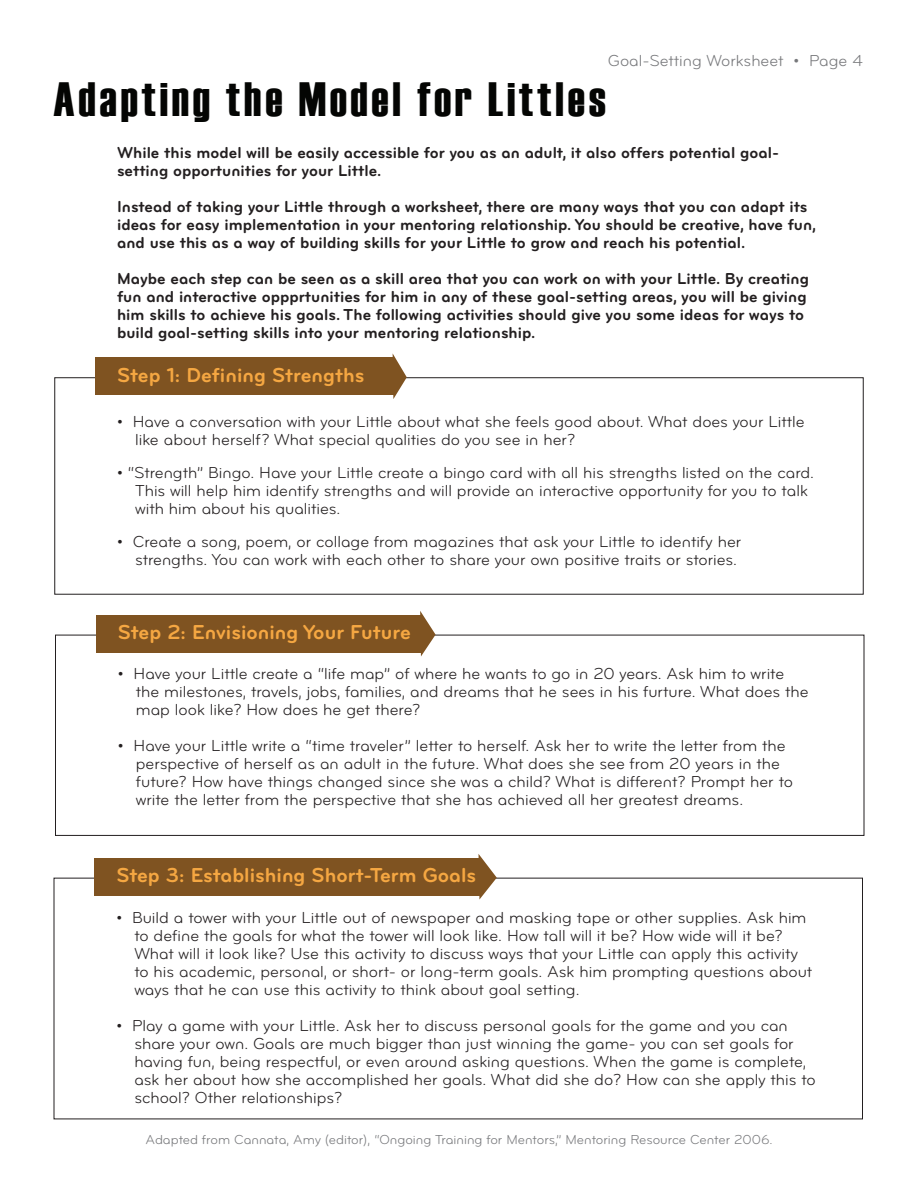
<style>
.page{position:relative;width:918px;height:1188px;background:#fff}
.page>*{position:absolute;margin:0;border:0;box-sizing:border-box;transform-origin:0 0}
.t1{font:48px "Haettenschweiler";letter-spacing:.08em;color:#040503}
.t2{font:21px "Bryant Pro Bold Alternate";color:#f5a742}
.t3{font:16.5px/18px "Bryant Pro Regular Alternate";color:#231f20}
.t4{font:16.5px/18px "Bryant Pro Bold Alternate";color:#231f20}
.t5{font:16.5px "Bryant Pro Regular Alternate";color:#77787b}
.t6{font:13.5px "Bryant Pro Regular Alternate";color:#77787b}
</style>
<div class="page">
<div style="left:95px;top:358px;width:299px;height:37px;background:#7f5321"></div>
<svg style="left:393px;top:354px;width:14px;height:45px"></svg>
<div style="left:55px;top:635px;width:809px;height:201px;border:1px solid #231f20"></div>
<div style="left:96px;top:615px;width:325px;height:37px;background:#7f5321"></div>
<svg style="left:420px;top:611px;width:16px;height:45px"></svg>
<div style="left:95px;top:858px;width:385px;height:37px;background:#7f5321"></div>
<svg style="left:479px;top:854px;width:18px;height:46px"></svg>
<p class="t5" style="left:608px;top:52px;width:256px">Goal-Setting Worksheet • Page 4</p>
<p class="t1" style="left:54px;top:72px;width:554px">Adapting the Model for Littles</p>
<p class="t4" style="left:117px;top:144px;width:664px">While this model will be easily accessible for you as an adult, it also offers potential goal&shy;setting opportunities for your Little.</p>
<p class="t4" style="left:117px;top:198px;width:701px">Instead of taking your Little through a worksheet, there are many ways that you can adapt its ideas for easy implementation in your mentoring relationship. You should be creative, have fun, and use this as a way of building skills for your Little to grow and reach his potential.</p>
<p class="t4" style="left:117px;top:270px;width:693px">Maybe each step can be seen as a skill area that you can work on with your Little. By creating fun and interactive oppprtunities for him in any of these goal-setting areas, you will be giving him skills to achieve his goals. The following activities should give you some ideas for ways to build goal-setting skills into your mentoring relationship.</p>
<p class="t2" style="left:117px;top:364px;width:249px">Step 1: Defining Strengths</p>
<p class="t3" style="left:135px;top:413px;width:671px;text-indent:-18px">• Have a conversation with your Little about what she feels good about. What does your Little like about herself? What special qualities do you see in her?</p>
<p class="t3" style="left:135px;top:464px;width:681px;text-indent:-18px">• “Strength” Bingo. Have your Little create a bingo card with all his strengths listed on the card.<br>This will help him identify strengths and will provide an interactive opportunity for you to talk with him about his qualities.</p>
<p class="t3" style="left:117px;top:533px;width:626px;text-align:right">• Create a song, poem, or collage from magazines that ask your Little to identify her strengths. You can work with each other to share your own positive traits or stories.</p>
<p class="t2" style="left:118px;top:621px;width:295px">Step 2: Envisioning Your Future</p>
<p class="t3" style="left:136px;top:665px;width:674px;text-indent:-18px">• Have your Little create a “life map” of where he wants to go in 20 years. Ask him to write the milestones, travels, jobs, families, and dreams that he sees in his furture. What does the map look like? How does he get there?</p>
<p class="t3" style="left:136px;top:737px;width:659px;text-indent:-18px">• Have your Little write a “time traveler” letter to herself. Ask her to write the letter from the perspective of herself as an adult in the future. What does she see from 20 years in the future? How have things changed since she was a child? What is different? Prompt her to write the letter from the perspective that she has achieved all her greatest dreams.</p>
<p class="t2" style="left:116px;top:864px;width:361px">Step 3: Establishing Short-Term Goals</p>
<p class="t3" style="left:134px;top:908px;width:679px;text-indent:-18px">• Build a tower with your Little out of newspaper and masking tape or other supplies. Ask him to define the goals for what the tower will look like. How tall will it be? How wide will it be?<br>What will it look like? Use this activity to discuss ways that your Little can apply this activity to his academic, personal, or short- or long-term goals. Ask him prompting questions about ways that he can use this activity to think about goal setting.</p>
<p class="t3" style="left:134px;top:1016px;width:683px;text-indent:-18px">• Play a game with your Little. Ask her to discuss personal goals for the game and you can share your own. Goals are much bigger than just winning the game- you can set goals for having fun, being respectful, or even around asking questions. When the game is complete, ask her about how she accomplished her goals. What did she do? How can she apply this to school? Other relationships?</p>
<p class="t6" style="left:145px;top:1133px;width:629px">Adapted from Cannata, Amy (editor), “Ongoing Training for Mentors,” Mentoring Resource Center 2006.</p>
</div>
